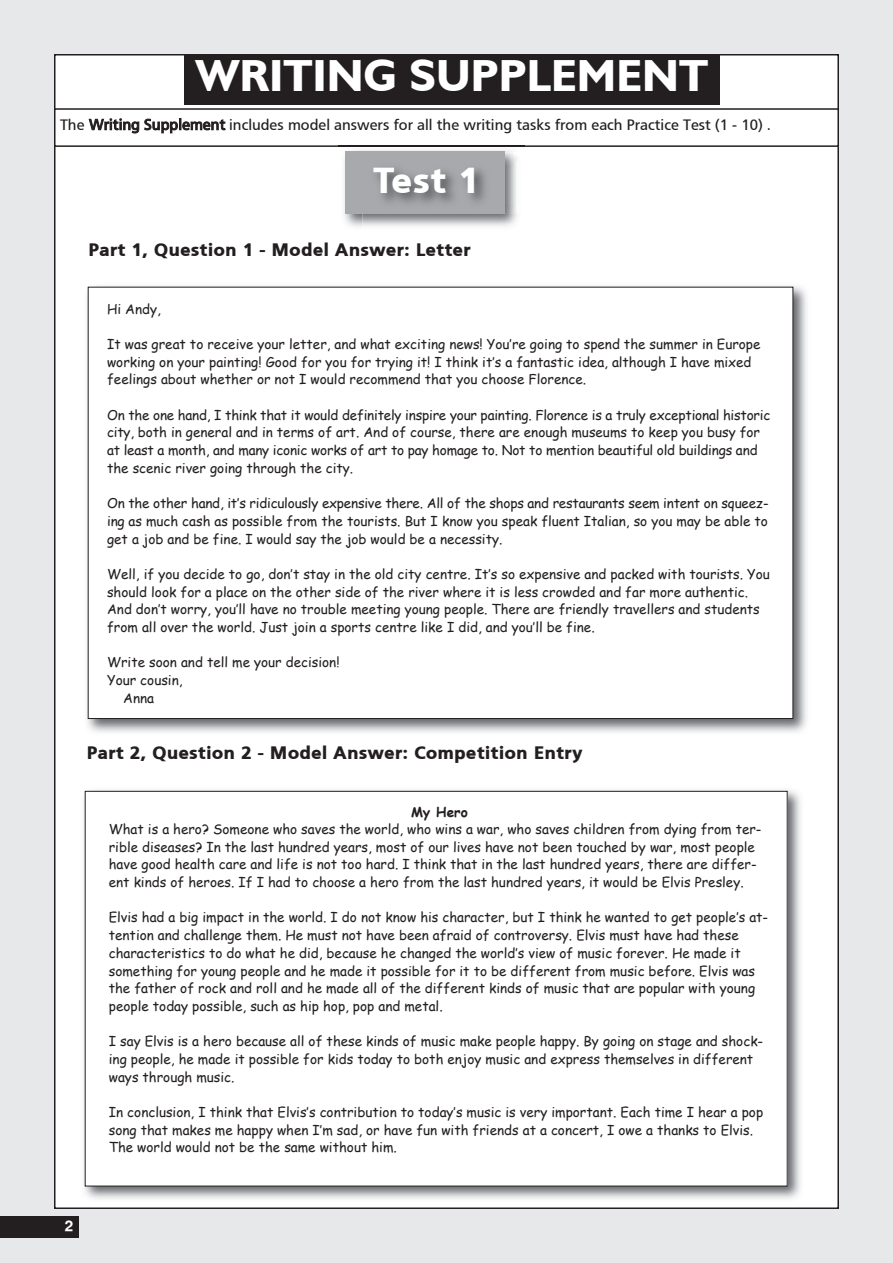
<style>
.page{position:relative;width:893px;height:1263px;background:#e7e8e9}
.page>*{position:absolute;margin:0;border:0;box-sizing:border-box;transform-origin:0 0}
.t1{font:700 45px "Humanist 521 BT";color:#fff}
.t2{font:900 36px "PF Catalog";color:#fff}
.t3{font:900 18px "PF Catalog";color:#231f20}
.t4{font:15px "PF Catalog";color:#231f20}
.t5{font:15px "UB Helvetica Bold";color:#fff}
.t6{font:13.5px/17.7px "Comic Sans MS";color:#231f20}
.t7{font:700 13.5px "Comic Sans MS";color:#231f20}
</style>
<div class="page">
<div style="left:55px;top:55px;width:783px;height:1153px;background:#fff"></div>
<div style="left:184px;top:54px;width:536px;height:51px;background:#231f20"></div>
<div style="left:54px;top:108px;width:785px;height:39px;border:2px solid #231f20"></div>
<img style="left:344px;top:150px;width:167px;height:77px">
<img style="left:338px;top:145px;width:186px;height:2px">
<div style="left:345px;top:151px;width:160px;height:63px;background:#a8a9ad"></div>
<img style="left:362px;top:152px;width:156px;height:75px">
<img style="left:87px;top:286px;width:720px;height:447px">
<div style="left:88px;top:287px;width:705px;height:431px;background:#fff"></div>
<img style="left:84px;top:790px;width:717px;height:409px">
<div style="left:85px;top:791px;width:702px;height:395px;background:#fff"></div>
<div style="left:0;top:1217px;width:79px;height:21px;background:#231f20"></div>
<h1 class="t1" style="left:196px;top:48px;width:514px">WRITING SUPPLEMENT</h1>
<p class="t4" style="left:60px;top:116px;width:712px">The Writing Supplement includes model answers for all the writing tasks from each Practice Test (1 - 10) .</p>
<h2 class="t2" style="left:373px;top:159px;width:108px">Test 1</h2>
<h3 class="t3" style="left:88px;top:239px;width:384px">Part 1, Question 1 - Model Answer: Letter</h3>
<p class="t6" style="left:107px;top:299px;width:55px">Hi Andy,</p>
<p class="t6" style="left:107px;top:335px;width:655px">It was great to receive your letter, and what exciting news! You’re going to spend the summer in Europe working on your painting! Good for you for trying it! I think it’s a fantastic idea, although I have mixed feelings about whether or not I would recommend that you choose Florence.</p>
<p class="t6" style="left:107px;top:405px;width:665px">On the one hand, I think that it would definitely inspire your painting. Florence is a truly exceptional historic city, both in general and in terms of art. And of course, there are enough museums to keep you busy for at least a month, and many iconic works of art to pay homage to. Not to mention beautiful old buildings and the scenic river going through the city.</p>
<p class="t6" style="left:107px;top:494px;width:663px;text-align:justify">On the other hand, it’s ridiculously expensive there. All of the shops and restaurants seem intent on squeez&shy;ing as much cash as possible from the tourists. But I know you speak fluent Italian, so you may be able to get a job and be fine. I would say the job would be a necessity.</p>
<p class="t6" style="left:107px;top:565px;width:664px">Well, if you decide to go, don’t stay in the old city centre. It’s so expensive and packed with tourists. You should look for a place on the other side of the river where it is less crowded and far more authentic.<br>And don’t worry, you’ll have no trouble meeting young people. There are friendly travellers and students from all over the world. Just join a sports centre like I did, and you’ll be fine.</p>
<p class="t6" style="left:107px;top:653px;width:234px">Write soon and tell me your decision!</p>
<p class="t6" style="left:107px;top:671px;width:77px">Your cousin,</p>
<p class="t6" style="left:123px;top:688px;width:32px">Anna</p>
<h3 class="t3" style="left:87px;top:742px;width:498px">Part 2, Question 2 - Model Answer: Competition Entry</h3>
<p class="t5" style="left:65px;top:1217px;width:10px">2</p>
<p class="t7" style="left:411px;top:802px;width:58px">My Hero</p>
<p class="t6" style="left:109px;top:820px;width:654px">What is a hero? Someone who saves the world, who wins a war, who saves children from dying from ter&shy;rible diseases? In the last hundred years, most of our lives have not been touched by war, most people have good health care and life is not too hard. I think that in the last hundred years, there are differ&shy;ent kinds of heroes. If I had to choose a hero from the last hundred years, it would be Elvis Presley.</p>
<p class="t6" style="left:109px;top:908px;width:661px">Elvis had a big impact in the world. I do not know his character, but I think he wanted to get people’s at&shy;tention and challenge them. He must not have been afraid of controversy. Elvis must have had these characteristics to do what he did, because he changed the world’s view of music forever. He made it something for young people and he made it possible for it to be different from music before. Elvis was the father of rock and roll and he made all of the different kinds of music that are popular with young people today possible, such as hip hop, pop and metal.</p>
<p class="t6" style="left:109px;top:1032px;width:656px">I say Elvis is a hero because all of these kinds of music make people happy. By going on stage and shock&shy;ing people, he made it possible for kids today to both enjoy music and express themselves in different ways through music.</p>
<p class="t6" style="left:109px;top:1103px;width:656px">In conclusion, I think that Elvis’s contribution to today’s music is very important. Each time I hear a pop song that makes me happy when I’m sad, or have fun with friends at a concert, I owe a thanks to Elvis.<br>The world would not be the same without him.</p>
</div>
